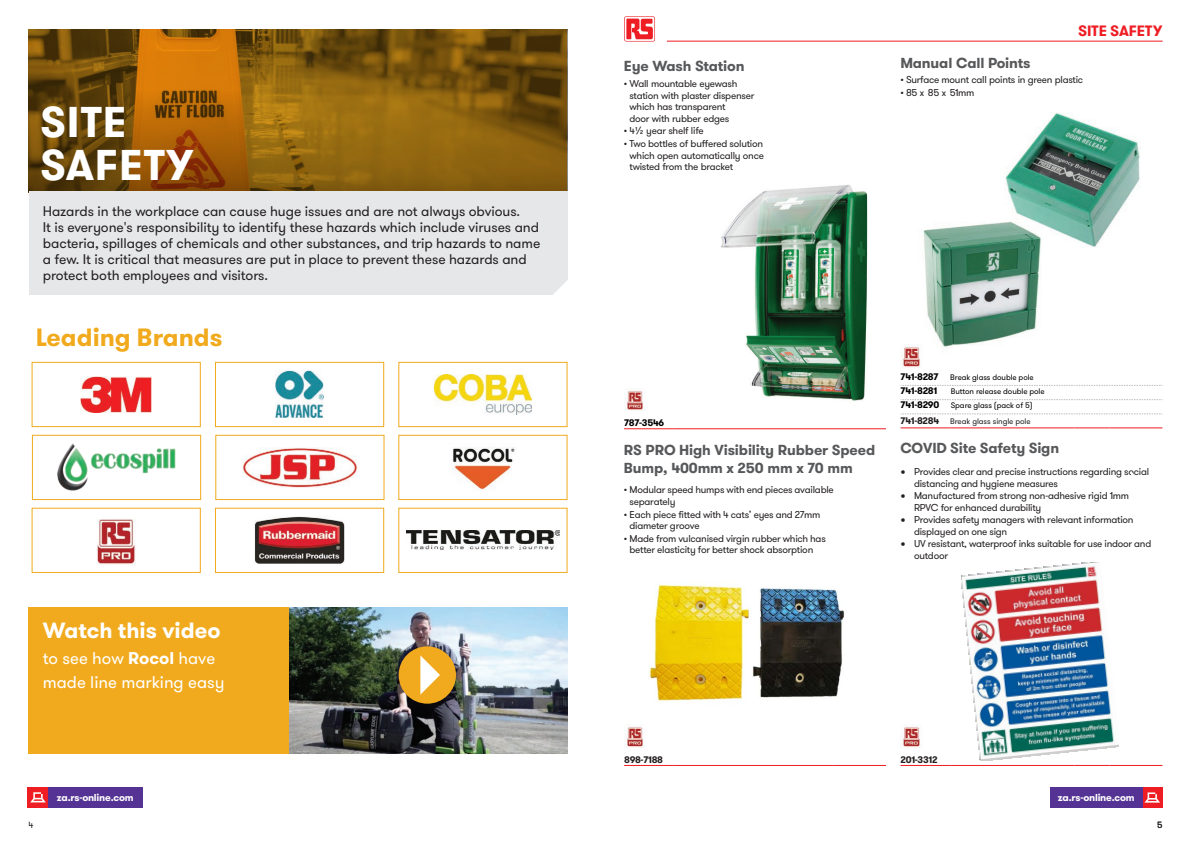
<style>
.page{position:relative;width:1191px;height:842px;background:#fff}
.page>*{position:absolute;margin:0;border:0;box-sizing:border-box;transform-origin:0 0}
.t1{font:700 43px/43px "GT Walsheim Pro";letter-spacing:.015em;color:#fff}
.t2{font:700 25px "GT Walsheim Pro";color:#f1aa1d}
.t3{font:700 22px "GT Walsheim Pro";color:#fff}
.t4{font:17px/23.8px "GT Walsheim Pro";color:#fff}
.t5{font:700 15px "GT Walsheim Pro";letter-spacing:-.01em;color:#ee1d23}
.t6{font:700 14.5px/17.4px "GT Walsheim Pro";letter-spacing:-.01em;color:#57585a}
.t7{font:14px/16px "GT Walsheim Pro";letter-spacing:-.005em;color:#231f20}
.t8{font:10px/11.5px "GT Walsheim Pro";letter-spacing:-.025em;color:#231f20}
.t9{font:700 10px "GT Walsheim Pro";letter-spacing:-.02em;color:#fff}
.t10{font:700 9.5px "GT Walsheim Pro";letter-spacing:-.03em;color:#000}
.t11{font:700 9.5px "GT Walsheim Pro";letter-spacing:-.03em;color:#231f20}
.t12{font:9px "GT Walsheim Pro";color:#231f20}
.t13{font:8px/14.3px "GT Walsheim Pro";letter-spacing:-.01em;color:#000}
.t14{font:8px "GT Walsheim Pro";letter-spacing:-.01em;color:#231f20}
.s1{font-weight:700}
.s2{font-weight:700;font-size:9.5px}
</style>
<div class="page">
<svg style="left:624px;top:16px;width:31px;height:26px"></svg>
<svg style="left:625px;top:17px;width:29px;height:24px"></svg>
<svg style="left:626px;top:19px;width:27px;height:20px"></svg>
<hr style="left:667px;top:41px;width:495px;height:1px;background:#ee1d23">
<img style="left:28px;top:29px;width:539px;height:163px">
<div style="left:1050px;top:787px;width:91px;height:21px;background:#553394"></div>
<svg style="left:29px;top:74px;width:538px;height:117px;background:#885a0c"></svg>
<div style="left:29px;top:191px;width:538px;height:104px;background:#e6e7e9"></div>
<img style="left:453px;top:447px;width:63px;height:43px">
<div style="left:398px;top:435px;width:169px;height:65px;border:1px solid #f1aa1d"></div>
<img style="left:97px;top:519px;width:39px;height:46px">
<div style="left:32px;top:508px;width:169px;height:65px;border:1px solid #f1aa1d"></div>
<img style="left:254px;top:517px;width:90px;height:47px">
<div style="left:215px;top:508px;width:169px;height:65px;border:1px solid #f1aa1d"></div>
<img style="left:276px;top:371px;width:47px;height:47px">
<div style="left:215px;top:362px;width:169px;height:65px;border:1px solid #f1aa1d"></div>
<img style="left:58px;top:444px;width:117px;height:47px">
<div style="left:32px;top:435px;width:169px;height:65px;border:1px solid #f1aa1d"></div>
<div style="left:29px;top:608px;width:260px;height:146px;background:#f1aa1d"></div>
<svg style="left:497px;top:273px;width:71px;height:111px"></svg>
<svg style="left:900px;top:385px;width:262px;height:1px"></svg>
<svg style="left:900px;top:399px;width:262px;height:1px"></svg>
<svg style="left:900px;top:414px;width:261px;height:1px"></svg>
<hr style="left:900px;top:428px;width:50px;height:1px;background:#ee1d23">
<hr style="left:950px;top:428px;width:124px;height:1px;background:#ee1d23">
<hr style="left:1074px;top:428px;width:35px;height:1px;background:#ee1d23">
<hr style="left:1109px;top:428px;width:53px;height:1px;background:#ee1d23">
<img style="left:901px;top:345px;width:20px;height:22px">
<img style="left:1005px;top:113px;width:135px;height:135px">
<img style="left:910px;top:214px;width:139px;height:139px">
<hr style="left:624px;top:428px;width:50px;height:1px;background:#ee1d23">
<hr style="left:674px;top:428px;width:124px;height:1px;background:#ee1d23">
<hr style="left:798px;top:428px;width:35px;height:1px;background:#ee1d23">
<hr style="left:833px;top:428px;width:53px;height:1px;background:#ee1d23">
<img style="left:625px;top:389px;width:19px;height:22px">
<img style="left:721px;top:185px;width:146px;height:216px">
<hr style="left:900px;top:765px;width:50px;height:1px;background:#ee1d23">
<hr style="left:950px;top:765px;width:124px;height:1px;background:#ee1d23">
<hr style="left:1074px;top:765px;width:35px;height:1px;background:#ee1d23">
<hr style="left:1109px;top:765px;width:53px;height:1px;background:#ee1d23">
<img style="left:901px;top:725px;width:20px;height:22px">
<img style="left:961px;top:562px;width:157px;height:198px">
<hr style="left:624px;top:765px;width:50px;height:1px;background:#ee1d23">
<hr style="left:674px;top:765px;width:124px;height:1px;background:#ee1d23">
<hr style="left:798px;top:765px;width:35px;height:1px;background:#ee1d23">
<hr style="left:833px;top:765px;width:53px;height:1px;background:#ee1d23">
<img style="left:625px;top:725px;width:19px;height:22px">
<img style="left:407px;top:531px;width:152px;height:19px">
<div style="left:398px;top:508px;width:169px;height:65px;border:1px solid #f1aa1d"></div>
<img style="left:81px;top:377px;width:71px;height:35px">
<div style="left:32px;top:362px;width:169px;height:65px;border:1px solid #f1aa1d"></div>
<img style="left:242px;top:447px;width:115px;height:41px">
<div style="left:215px;top:435px;width:169px;height:65px;border:1px solid #f1aa1d"></div>
<img style="left:435px;top:375px;width:96px;height:39px">
<div style="left:398px;top:362px;width:169px;height:65px;border:1px solid #f1aa1d"></div>
<img style="left:289px;top:608px;width:278px;height:146px">
<div style="left:398px;top:646px;width:58px;height:58px;background:#f1aa1d;border-radius:50%"></div>
<svg style="left:420px;top:655px;width:20px;height:40px"></svg>
<div style="left:1141px;top:787px;width:21px;height:21px;background:#ee1d23"></div>
<svg style="left:1144px;top:792px;width:16px;height:11px"></svg>
<div style="left:1051px;top:787px;width:91px;height:21px;background:#553394"></div>
<div style="left:28px;top:787px;width:20px;height:21px;background:#ee1d23"></div>
<svg style="left:30px;top:792px;width:16px;height:10px"></svg>
<div style="left:48px;top:787px;width:95px;height:21px;background:#553394"></div>
<img style="left:649px;top:584px;width:195px;height:117px">
<h1 class="t1" style="left:40px;top:101px;width:155px">SITE<br>SAFETY</h1>
<p class="t7" style="left:43px;top:203px;width:499px">Hazards in the workplace can cause huge issues and are not always obvious.<br>It is everyone's responsibility to identify these hazards which include viruses and bacteria, spillages of chemicals and other substances, and trip hazards to name a few. It is critical that measures are put in place to prevent these hazards and protect both employees and visitors.</p>
<h2 class="t2" style="left:36px;top:321px;width:188px">Leading Brands</h2>
<h3 class="t3" style="left:43px;top:616px;width:179px">Watch this video</h3>
<h3 class="t4" style="left:43px;top:646px;width:183px">to see how <span class="s1">Rocol</span> have made line marking easy</h3>
<h3 class="t6" style="left:624px;top:58px;width:122px">Eye Wash Station</h3>
<p class="t8" style="left:629px;top:78px;width:126px;text-indent:-6px">• Wall mountable eyewash station with plaster dispenser which has transparent<br>door with rubber edges</p>
<p class="t8" style="left:624px;top:125px;width:81px">• 4½ year shelf life</p>
<p class="t8" style="left:629px;top:138px;width:136px;text-align:justify;text-indent:-6px">• Two bottles of buffered solution which open automatically once twisted from the bracket</p>
<h3 class="t5" style="left:1078px;top:21px;width:86px">SITE SAFETY</h3>
<h3 class="t6" style="left:900px;top:54px;width:132px">Manual Call Points</h3>
<p class="t8" style="left:900px;top:74px;width:184px">• Surface mount call points in green plastic</p>
<p class="t8" style="left:900px;top:87px;width:76px">• 85 x 85 x 51mm</p>
<p class="t10" style="left:624px;top:417px;width:42px">787-3546</p>
<h3 class="t6" style="left:624px;top:442px;width:253px">RS PRO High Visibility Rubber Speed<br>Bump, 400mm x 250 mm x 70 mm</h3>
<p class="t8" style="left:629px;top:484px;width:206px;text-indent:-6px">• Modular speed humps with end pieces available separately</p>
<p class="t8" style="left:629px;top:509px;width:192px;text-indent:-6px">• Each piece fitted with 4 cats’ eyes and 27mm diameter groove</p>
<p class="t8" style="left:629px;top:533px;width:198px;text-indent:-6px">• Made from vulcanised virgin rubber which has better elasticity for better shock absorption</p>
<p class="t13" style="left:900px;top:370px;width:135px"><span class="s2">741-8287</span> Break glass double pole</p>
<p class="t10" style="left:900px;top:384px;width:38px">741-8281</p>
<p class="t13" style="left:900px;top:384px;width:145px;text-indent:50px">Button release double pole<br><span class="s2">741-8290</span> Spare glass (pack of 5)</p>
<p class="t14" style="left:900px;top:416px;width:132px"><span class="s2">741-8284</span> Break glass single pole</p>
<h3 class="t6" style="left:900px;top:439px;width:160px">COVID Site Safety Sign</h3>
<p class="t8" style="left:914px;top:465px;width:237px;line-height:12px;text-indent:-13px">• Provides clear and precise instructions regarding social distancing and hygiene measures</p>
<p class="t8" style="left:914px;top:489px;width:216px;line-height:12px;text-indent:-13px">• Manufactured from strong non-adhesive rigid 1mm<br>RPVC for enhanced durability</p>
<p class="t8" style="left:914px;top:513px;width:221px;line-height:12px;text-indent:-13px">• Provides safety managers with relevant information displayed on one sign</p>
<p class="t8" style="left:914px;top:537px;width:239px;line-height:12px;text-indent:-13px">• UV resistant, waterproof inks suitable for use indoor and outdoor</p>
<p class="t11" style="left:624px;top:753px;width:41px">898-7188</p>
<p class="t11" style="left:900px;top:753px;width:38px">201-3312</p>
<p class="t12" style="left:28px;top:819px;width:6px">4</p>
<p class="t9" style="left:57px;top:791px;width:78px">za.rs-online.com</p>
<p class="t9" style="left:1058px;top:791px;width:78px">za.rs-online.com</p>
<p class="t12" style="left:1157px;top:819px;width:7px">5</p>
</div>
